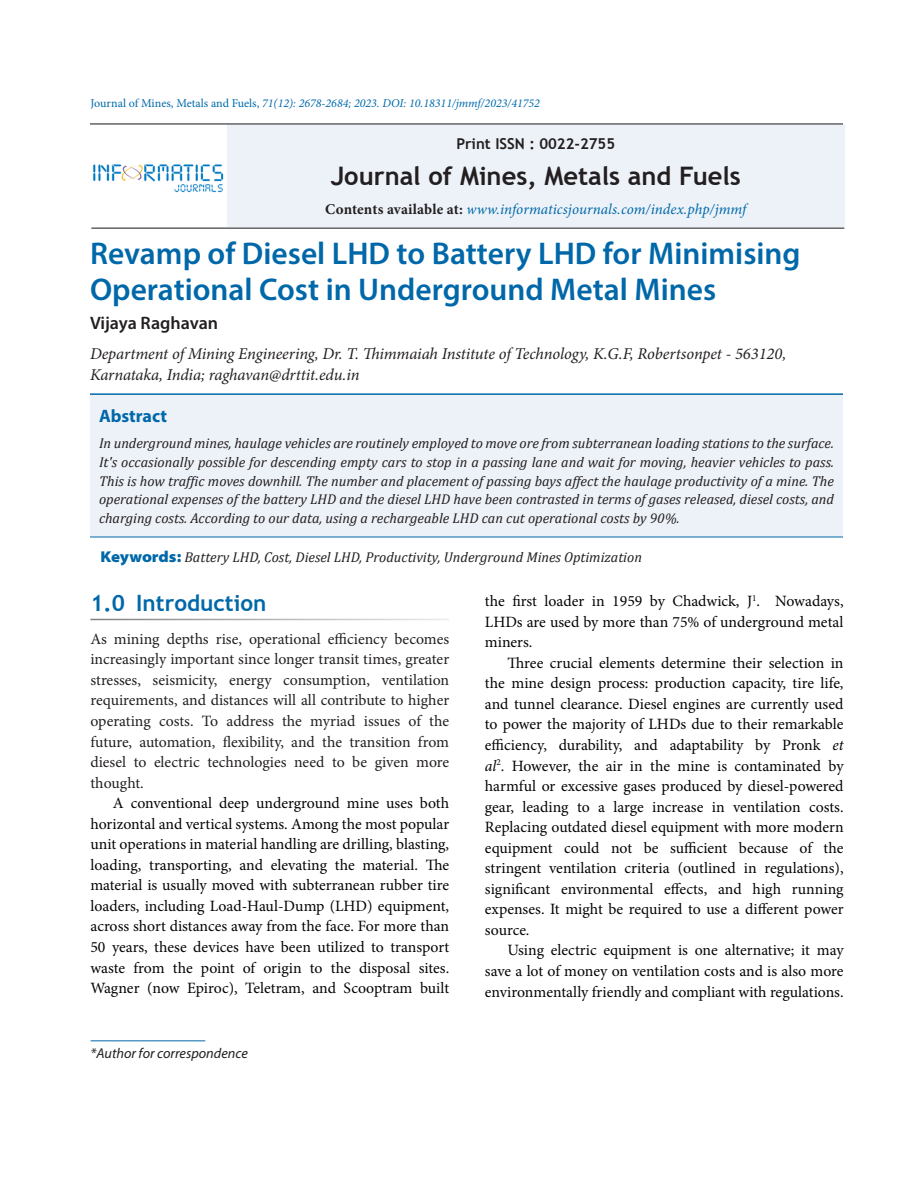
<style>
.page{position:relative;width:918px;height:1188px;background:#fff}
.page>*{position:absolute;margin:0;border:0;box-sizing:border-box;transform-origin:0 0}
.AT{font:600 31.5px/36px "Myriad Pro";color:#0068a9}
.Abs_Text1{font:700 25.5px "Trebuchet MS";color:#231f20}
.t1{font:700 22.5px "Trebuchet MS";color:#0068a9}
.Author{font:600 18px "Myriad Pro";color:#231f20}
.Abs_Head{font:700 18px "Myriad Pro";color:#0068a9}
.Affiliation{font:italic 16.5px/21px "Minion Pro";letter-spacing:-.01em;color:#231f20}
.Text_Ind{font:15.75px/20.5px "Minion Pro";color:#040503;text-align:justify}
.Text{font:15.75px/20.5px "Minion Pro";color:#231f20;text-align:justify}
.Abs_Text1-2{font:italic 15px "Minion Pro";color:#0069aa}
.Abs_Text1-3{font:700 15px "Trebuchet MS";color:#231f20}
.Abs_Text1-4{font:italic 14.25px/18.8px "Cambria";color:#231f20;text-align:justify}
.Keyword{font:italic 14.25px "Cambria";color:#231f20}
.Footnote1{font:italic 14.25px "Myriad Pro";color:#231f20}
.t2{font:italic 12px "Minion Pro";color:#006aaa}
.s1{font-style:normal}
.s2{font-weight:700;font-style:normal;color:#231f20}
.s3{font-family:"Myriad Pro";font-weight:900;font-style:normal;font-stretch:semi-expanded;font-size:15.75px;color:#0068a9}
.s4{font-style:italic}
</style>
<div class="page">
<div style="left:90px;top:394px;width:753px;height:143px;background:#edf2f8"></div>
<hr style="left:90px;top:537px;width:753px;height:1px;background:#0068a9">
<hr style="left:91px;top:1040px;width:114px;height:1px;background:#0068a9">
<hr style="left:90px;top:393px;width:753px;height:2px;background:#0068a9">
<div style="left:227px;top:124px;width:617px;height:103px;background:#edf2f8"></div>
<img style="left:93px;top:164px;width:131px;height:29px">
<hr style="left:90px;top:123px;width:753px;height:2px;background:#636366">
<hr style="left:91px;top:227px;width:753px;height:2px;background:#636366">
<p class="t2" style="left:91px;top:95px;width:451px"><span class="s1">Journal of Mines, Metals and Fuels,</span> 71(12): 2678-2684; 2023. DOI: 10.18311/jmmf/2023/41752</p>
<p class="Abs_Text1-3" style="left:456px;top:134px;width:160px">Print ISSN : 0022-2755</p>
<p class="Abs_Text1" style="left:331px;top:160px;width:412px">Journal of Mines, Metals and Fuels</p>
<p class="Abs_Text1-2" style="left:325px;top:199px;width:423px"><span class="s2">Contents available at:</span> www.informaticsjournals.com/index.php/jmmf</p>
<p class="AT" style="left:90px;top:235px;width:712px">Revamp of Diesel LHD to Battery LHD for Minimising<br>Operational Cost in Underground Metal Mines</p>
<p class="Author" style="left:90px;top:311px;width:130px">Vijaya Raghavan</p>
<p class="Affiliation" style="left:90px;top:343px;width:698px">Department of Mining Engineering, Dr. T. Thimmaiah Institute of Technology, K.G.F, Robertsonpet - 563120,<br>Karnataka, India; raghavan@drttit.edu.in</p>
<p class="Abs_Head" style="left:99px;top:404px;width:70px">Abstract</p>
<p class="Abs_Text1-4" style="left:99px;top:433px;width:736px">In underground mines, haulage vehicles are routinely employed to move ore from subterranean loading stations to the surface.<br>It's occasionally possible for descending empty cars to stop in a passing lane and wait for moving, heavier vehicles to pass.<br>This is how traffic moves downhill. The number and placement of passing bays affect the haulage productivity of a mine. The operational expenses of the battery LHD and the diesel LHD have been contrasted in terms of gases released, diesel costs, and charging costs. According to our data, using a rechargeable LHD can cut operational costs by 90%.</p>
<p class="Keyword" style="left:100px;top:547px;width:543px"><span class="s3">Keywords:</span> Battery LHD, Cost, Diesel LHD, Productivity, Underground Mines Optimization</p>
<h1 class="t1" style="left:90px;top:589px;width:178px">1.0 Introduction</h1>
<p class="Text" style="left:90px;top:629px;width:360px">As mining depths rise, operational efficiency becomes increasingly important since longer transit times, greater stresses, seismicity, energy consumption, ventilation requirements, and distances will all contribute to higher operating costs. To address the myriad issues of the future, automation, flexibility, and the transition from diesel to electric technologies need to be given more thought.</p>
<p class="Text_Ind" style="left:90px;top:793px;width:360px;text-indent:22px">A conventional deep underground mine uses both horizontal and vertical systems. Among the most popular unit operations in material handling are drilling, blasting, loading, transporting, and elevating the material. The material is usually moved with subterranean rubber tire loaders, including Load-Haul-Dump (LHD) equipment, across short distances away from the face. For more than 50 years, these devices have been utilized to transport waste from the point of origin to the disposal sites.<br>Wagner (now Epiroc), Teletram, and Scooptram built</p>
<p class="Footnote1" style="left:91px;top:1044px;width:159px">*Author for correspondence</p>
<p class="Text_Ind" style="left:485px;top:591px;width:360px">the first loader in 1959 by Chadwick, J<sup>1</sup>. Nowadays, LHDs are used by more than 75% of underground metal miners.</p>
<p class="Text_Ind" style="left:485px;top:653px;width:360px;text-indent:22px">Three crucial elements determine their selection in the mine design process: production capacity, tire life, and tunnel clearance. Diesel engines are currently used to power the majority of LHDs due to their remarkable efficiency, durability, and adaptability by Pronk <span class="s4">et al</span><sup>2</sup>. However, the air in the mine is contaminated by harmful or excessive gases produced by diesel-powered gear, leading to a large increase in ventilation costs.<br>Replacing outdated diesel equipment with more modern equipment could not be sufficient because of the stringent ventilation criteria (outlined in regulations), significant environmental effects, and high running expenses. It might be required to use a different power source.</p>
<p class="Text_Ind" style="left:485px;top:940px;width:360px;text-indent:22px">Using electric equipment is one alternative; it may save a lot of money on ventilation costs and is also more environmentally friendly and compliant with regulations.</p>
</div>
